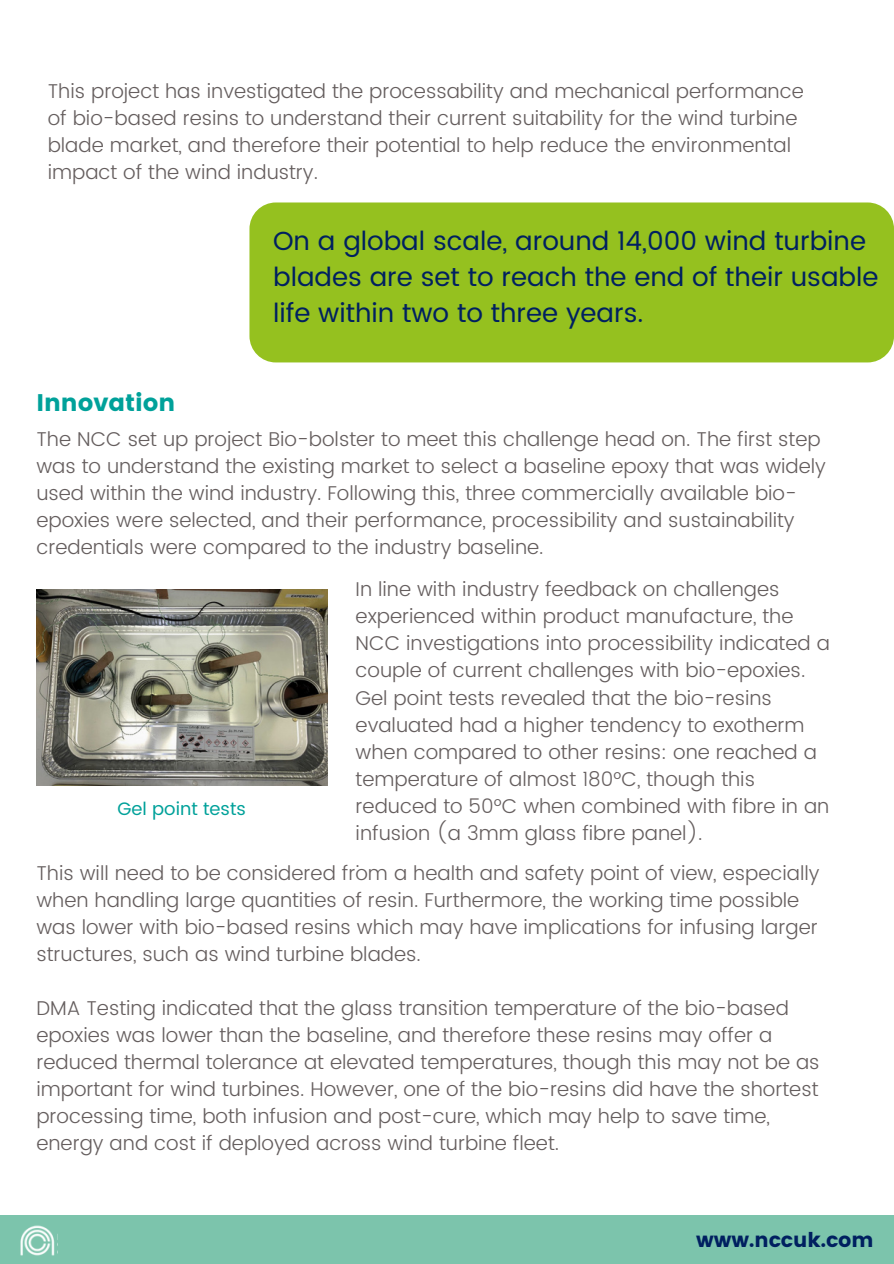
<style>
.page{position:relative;width:894px;height:1264px;background:#fff}
.page>*{position:absolute;margin:0;border:0;box-sizing:border-box;transform-origin:0 0}
.t1{font:26.25px/36px "Poppins";color:#002060}
.t2{font:24px "Poppins";color:#00a19a}
.t3{font:20.4px "Poppins";color:#002060}
.t4{font:300 19.95px/27px "Poppins";color:#655e5e}
.t5{font:18px "Poppins";color:#00a19a}
</style>
<div class="page">
<div style="left:0;top:1215px;width:893px;height:48px;background:#7cc4ac"></div>
<img style="left:20px;top:1225px;width:35px;height:31px">
<div style="left:249px;top:202px;width:644px;height:160px;background:#95c11f;border-radius:26px"></div>
<img style="left:36px;top:589px;width:291px;height:196px">
<p class="t4" style="left:48px;top:77px;width:757px">This project has investigated the processability and mechanical performance of bio-based resins to understand their current suitability for the wind turbine blade market, and therefore their potential to help reduce the environmental impact of the wind industry.</p>
<p class="t2" style="left:36px;top:388px;width:140px">Innovation</p>
<p class="t1" style="left:273px;top:223px;width:606px">On a global scale, around 14,000 wind turbine blades are set to reach the end of their usable life within two to three years.</p>
<p class="t4" style="left:36px;top:425px;width:790px">The NCC set up project Bio-bolster to meet this challenge head on. The first step was to understand the existing market to select a baseline epoxy that was widely used within the wind industry. Following this, three commercially available bio&shy;epoxies were selected, and their performance, processibility and sustainability credentials were compared to the industry baseline.</p>
<p class="t4" style="left:355px;top:576px;width:475px">In line with industry feedback on challenges experienced within product manufacture, the NCC investigations into processibility indicated a couple of current challenges with bio-epoxies.<br>Gel point tests revealed that the bio-resins evaluated had a higher tendency to exotherm when compared to other resins: one reached a temperature of almost 180°C, though this reduced to 50°C when combined with fibre in an infusion (a 3mm glass fibre panel).</p>
<p class="t4" style="left:355px;top:846px;width:6px">.</p>
<p class="t5" style="left:117px;top:798px;width:130px">Gel point tests</p>
<p class="t4" style="left:36px;top:859px;width:784px">This will need to be considered from a health and safety point of view, especially when handling large quantities of resin. Furthermore, the working time possible was lower with bio-based resins which may have implications for infusing larger structures, such as wind turbine blades.</p>
<p class="t4" style="left:36px;top:994px;width:784px">DMA Testing indicated that the glass transition temperature of the bio-based epoxies was lower than the baseline, and therefore these resins may offer a reduced thermal tolerance at elevated temperatures, though this may not be as important for wind turbines. However, one of the bio-resins did have the shortest processing time, both infusion and post-cure, which may help to save time, energy and cost if deployed across wind turbine fleet.</p>
<p class="t3" style="left:696px;top:1228px;width:179px">www.nccuk.com</p>
</div>
